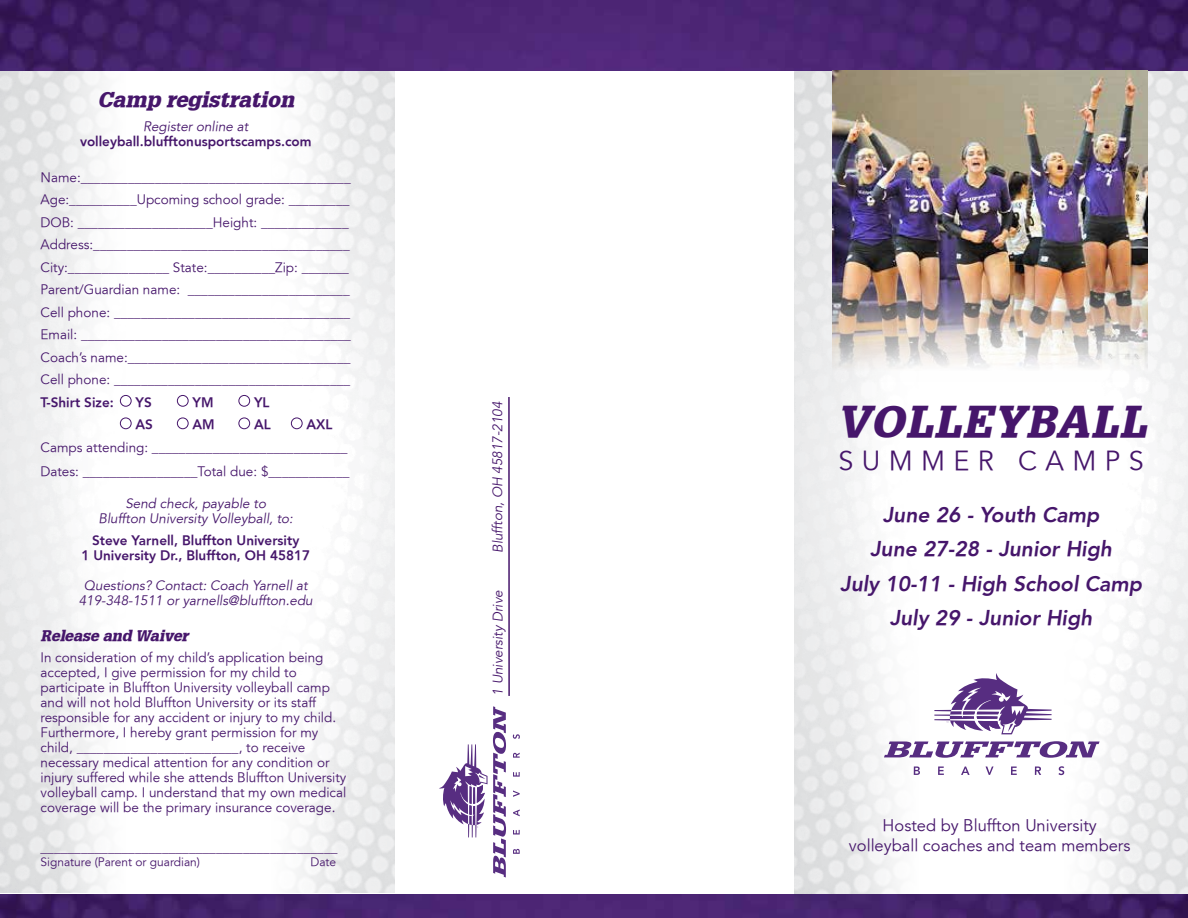
<style>
.page{position:relative;width:1188px;height:918px;background:#fff}
.page>*{position:absolute;margin:0;border:0;box-sizing:border-box;transform-origin:0 0}
.t1{font:italic 900 43.5px "Glypha";letter-spacing:.04em;color:#46166b}
.t2{font:300 27px "Avenir 45";letter-spacing:.31em;color:#46166b}
.t3{font:italic 800 21px/34.5px "Avenir";color:#46166b;text-align:center}
.t4{font:italic 900 21px "Glypha";color:#46166b}
.t5{font:300 16.5px/19.5px "Avenir 45";color:#46166b;text-align:center}
.t6{font:italic 900 15px "Glypha";color:#46166b}
.t7{font:300 13.5px/15px "Avenir 45";color:#46166b}
.t8{font:italic 13.5px/15px "Avenir";color:#46166b;text-align:center}
.t9{font:800 13.5px/15px "Avenir";color:#46166b;text-align:center}
.t10{font:300 12px "Avenir 45";color:#46166b}
</style>
<div class="page">
<img style="left:1013px;top:70px;width:175px;height:824px">
<img style="left:794px;top:70px;width:219px;height:824px">
<img style="left:220px;top:70px;width:175px;height:823px">
<img style="left:1px;top:70px;width:219px;height:823px">
<img style="left:0;top:0;width:1188px;height:70px">
<img style="left:0;top:894px;width:1188px;height:24px">
<div style="left:120px;top:395px;width:12px;height:12px;border:1px solid #46166b;border-radius:50%"></div>
<div style="left:177px;top:395px;width:12px;height:12px;border:1px solid #46166b;border-radius:50%"></div>
<div style="left:239px;top:395px;width:11px;height:12px;border:1px solid #46166b;border-radius:50%"></div>
<div style="left:120px;top:418px;width:12px;height:11px;border:1px solid #46166b;border-radius:50%"></div>
<div style="left:177px;top:418px;width:12px;height:11px;border:1px solid #46166b;border-radius:50%"></div>
<div style="left:239px;top:418px;width:11px;height:11px;border:1px solid #46166b;border-radius:50%"></div>
<div style="left:291px;top:418px;width:12px;height:11px;border:1px solid #46166b;border-radius:50%"></div>
<svg style="left:513px;top:849px;width:7px;height:5px"></svg>
<svg style="left:513px;top:830px;width:7px;height:5px"></svg>
<svg style="left:513px;top:809px;width:7px;height:7px"></svg>
<svg style="left:513px;top:790px;width:7px;height:7px"></svg>
<svg style="left:513px;top:772px;width:7px;height:5px"></svg>
<svg style="left:513px;top:753px;width:7px;height:5px"></svg>
<svg style="left:513px;top:734px;width:7px;height:5px"></svg>
<svg style="left:439px;top:706px;width:67px;height:171px"></svg>
<hr style="left:508px;top:397px;width:2px;height:299px;background:#46166b">
<svg style="left:914px;top:767px;width:6px;height:8px"></svg>
<svg style="left:938px;top:767px;width:6px;height:8px"></svg>
<svg style="left:961px;top:767px;width:9px;height:8px"></svg>
<svg style="left:986px;top:767px;width:8px;height:8px"></svg>
<svg style="left:1011px;top:767px;width:6px;height:8px"></svg>
<svg style="left:1035px;top:767px;width:6px;height:8px"></svg>
<svg style="left:1058px;top:766px;width:6px;height:9px"></svg>
<svg style="left:884px;top:741px;width:216px;height:17px"></svg>
<svg style="left:934px;top:673px;width:118px;height:61px"></svg>
<img style="left:832px;top:70px;width:315px;height:312px">
<h3 class="t4" style="left:97px;top:86px;width:198px">Camp registration</h3>
<p class="t8" style="left:143px;top:119px;width:107px">Register online at</p>
<p class="t9" style="left:80px;top:133px;width:233px">volleyball.blufftonusportscamps.com</p>
<p class="t7" style="left:41px;top:166px;width:312px;line-height:22.5px">Name:________________________________________ Age:__________Upcoming school grade: _________ DOB: ____________________Height: _____________ Address:______________________________________ City:_______________ State:__________Zip: _______ Parent/Guardian name: ________________________ Cell phone: ___________________________________ Email: ________________________________________ Coach’s name:_________________________________ Cell phone: ___________________________________</p>
<p class="t9" style="left:41px;top:394px;width:75px">T-Shirt Size:</p>
<p class="t9" style="left:136px;top:394px;width:18px">YS</p>
<p class="t9" style="left:193px;top:394px;width:23px">YM</p>
<p class="t9" style="left:254px;top:394px;width:17px">YL</p>
<p class="t9" style="left:136px;top:417px;width:19px">AS</p>
<p class="t9" style="left:193px;top:417px;width:24px">AM</p>
<p class="t9" style="left:254px;top:417px;width:18px">AL</p>
<p class="t9" style="left:307px;top:417px;width:28px">AXL</p>
<p class="t7" style="left:41px;top:435px;width:311px;line-height:24.8px">Camps attending: _____________________________<br>Dates: _________________Total due: $____________</p>
<p class="t8" style="left:99px;top:496px;width:196px">Send check, payable to<br>Bluffton University Volleyball, to:</p>
<p class="t9" style="left:81px;top:532px;width:230px">Steve Yarnell, Bluffton University<br>1 University Dr., Bluffton, OH 45817</p>
<p class="t8" style="left:79px;top:578px;width:236px">Questions? Contact: Coach Yarnell at<br>419-348-1511 or yarnells@bluffton.edu</p>
<p class="t6" style="left:40px;top:626px;width:149px">Release and Waiver</p>
<p class="t7" style="left:40px;top:650px;width:307px">In consideration of my child’s application being accepted, I give permission for my child to participate in Bluffton University volleyball camp and will not hold Bluffton University or its staff responsible for any accident or injury to my child.<br>Furthermore, I hereby grant permission for my child, ________________________, to receive necessary medical attention for any condition or injury suffered while she attends Bluffton University volleyball camp. I understand that my own medical coverage will be the primary insurance coverage.</p>
<p class="t9" style="left:40px;top:840px;width:298px">____________________________________________</p>
<p class="t10" style="left:40px;top:855px;width:161px">Signature (Parent or guardian)</p>
<p class="t10" style="left:310px;top:855px;width:27px">Date</p>
<p class="t8" style="left:491px;top:553px;width:153px;rotate:-90deg">Bluffton, OH 45817-2104</p>
<p class="t8" style="left:491px;top:696px;width:107px;rotate:-90deg">1 University Drive</p>
<h1 class="t1" style="left:836px;top:395px;width:311px">VOLLEYBALL</h1>
<h2 class="t2" style="left:838px;top:445px;width:307px">SUMMER CAMPS</h2>
<h3 class="t3" style="left:840px;top:497px;width:303px">June 26 - Youth Camp<br>June 27-28 - Junior High<br>July 10-11 - High School Camp<br>July 29 - Junior High</h3>
<p class="t5" style="left:849px;top:816px;width:283px">Hosted by Bluffton University volleyball coaches and team members</p>
</div>
